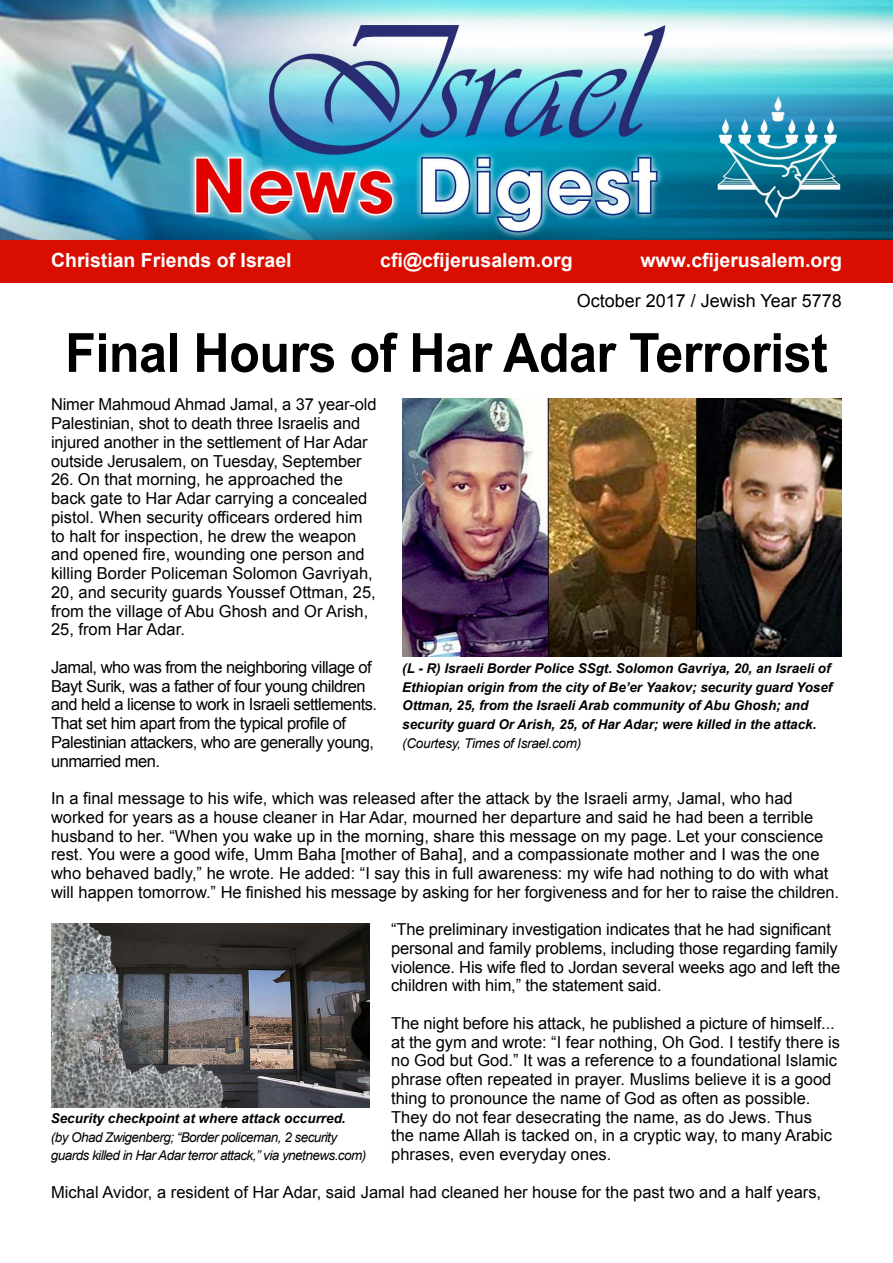
<style>
.page{position:relative;width:893px;height:1263px;background:#fff}
.page>*{position:absolute;margin:0;border:0;box-sizing:border-box;transform-origin:0 0}
.t1{font:700 54px "Arial";letter-spacing:-.01em;color:#000;scale:.93 1}
.t2{font:700 19.5px "Arial";color:#fff}
.t3{font:18px "Arial";color:#000}
.t4{font:16.5px/18.8px "Arial";color:#000}
.t5{font:16.5px/18.8px "Arial";letter-spacing:-.03em;color:#000}
.t6{font:italic 700 13.5px/18.8px "Arial";letter-spacing:-.005em;color:#000}
.t7{font:italic 13.5px/18.8px "Arial";letter-spacing:-.04em;color:#000}
.t8{font:italic 13.5px "Arial";letter-spacing:-.02em;color:#000}
</style>
<div class="page">
<img style="left:402px;top:399px;width:440px;height:257px">
<img style="left:0;top:0;width:892px;height:240px">
<div style="left:0;top:240px;width:893px;height:43px;background:#d90e00"></div>
<img style="left:51px;top:923px;width:319px;height:184px">
<p class="t2" style="left:51px;top:247px;width:242px">Christian Friends of Israel</p>
<p class="t2" style="left:380px;top:247px;width:194px">cfi@cfijerusalem.org</p>
<p class="t2" style="left:640px;top:247px;width:203px">www.cfijerusalem.org</p>
<p class="t3" style="left:577px;top:288px;width:267px">October 2017 / Jewish Year 5778</p>
<h1 class="t1" style="left:65px;top:317px;width:821px">Final Hours of Har Adar Terrorist</h1>
<p class="t4" style="left:51px;top:395px;width:327px">Nimer Mahmoud Ahmad Jamal, a 37 year-old Palestinian, shot to death three Israelis and injured another in the settlement of Har Adar outside Jerusalem, on Tuesday, September</p>
<p class="t4" style="left:51px;top:470px;width:326px">26. On that morning, he approached the back gate to Har Adar carrying a concealed pistol. When security officears ordered him to halt for inspection, he drew the weapon and opened fire, wounding one person and killing Border Policeman Solomon Gavriyah, 20, and security guards Youssef Ottman, 25, from the village of Abu Ghosh and Or Arish, 25, from Har Adar.</p>
<p class="t5" style="left:51px;top:658px;width:328px">Jamal, who was from the neighboring village of Bayt Surik, was a father of four young children and held a license to work in Israeli settlements.<br>That set him apart from the typical profile of Palestinian attackers, who are generally young, unmarried men.</p>
<p class="t4" style="left:51px;top:789px;width:790px">In a final message to his wife, which was released after the attack by the Israeli army, Jamal, who had worked for years as a house cleaner in Har Adar, mourned her departure and said he had been a terrible husband to her. “When you wake up in the morning, share this message on my page. Let your conscience rest. You were a good wife, Umm Baha [mother of Baha], and a compassionate mother and I was the one who behaved badly,” he wrote. He added: “I say this in full awareness: my wife had nothing to do with what will happen tomorrow.” He finished his message by asking for her forgiveness and for her to raise the children.</p>
<p class="t4" style="left:391px;top:920px;width:451px">“The preliminary investigation indicates that he had significant personal and family problems, including those regarding family violence. His wife fled to Jordan several weeks ago and left the children with him,” the statement said.</p>
<p class="t4" style="left:391px;top:1014px;width:450px">The night before his attack, he published a picture of himself... at the gym and wrote: “I fear nothing, Oh God. I testify there is no God but God.” It was a reference to a foundational Islamic phrase often repeated in prayer. Muslims believe it is a good thing to pronounce the name of God as often as possible.<br>They do not fear desecrating the name, as do Jews. Thus<br>the name Allah is tacked on, in a cryptic way, to many Arabic phrases, even everyday ones.</p>
<p class="t4" style="left:51px;top:1183px;width:772px">Michal Avidor, a resident of Har Adar, said Jamal had cleaned her house for the past two and a half years,</p>
<p class="t6" style="left:402px;top:659px;width:432px">(L - R) Israeli Border Police SSgt. Solomon Gavriya, 20, an Israeli of Ethiopian origin from the city of Be’er Yaakov; security guard Yosef Ottman, 25, from the Israeli Arab community of Abu Ghosh; and security guard Or Arish, 25, of Har Adar; were killed in the attack.</p>
<p class="t8" style="left:402px;top:734px;width:181px">(Courtesy, Times of Israel.com)</p>
<p class="t6" style="left:51px;top:1109px;width:296px">Security checkpoint at where attack occurred.</p>
<p class="t7" style="left:51px;top:1128px;width:317px">(by Ohad Zwigenberg; “Border policeman, 2 security guards killed in Har Adar terror attack,” via ynetnews.com)</p>
</div>
